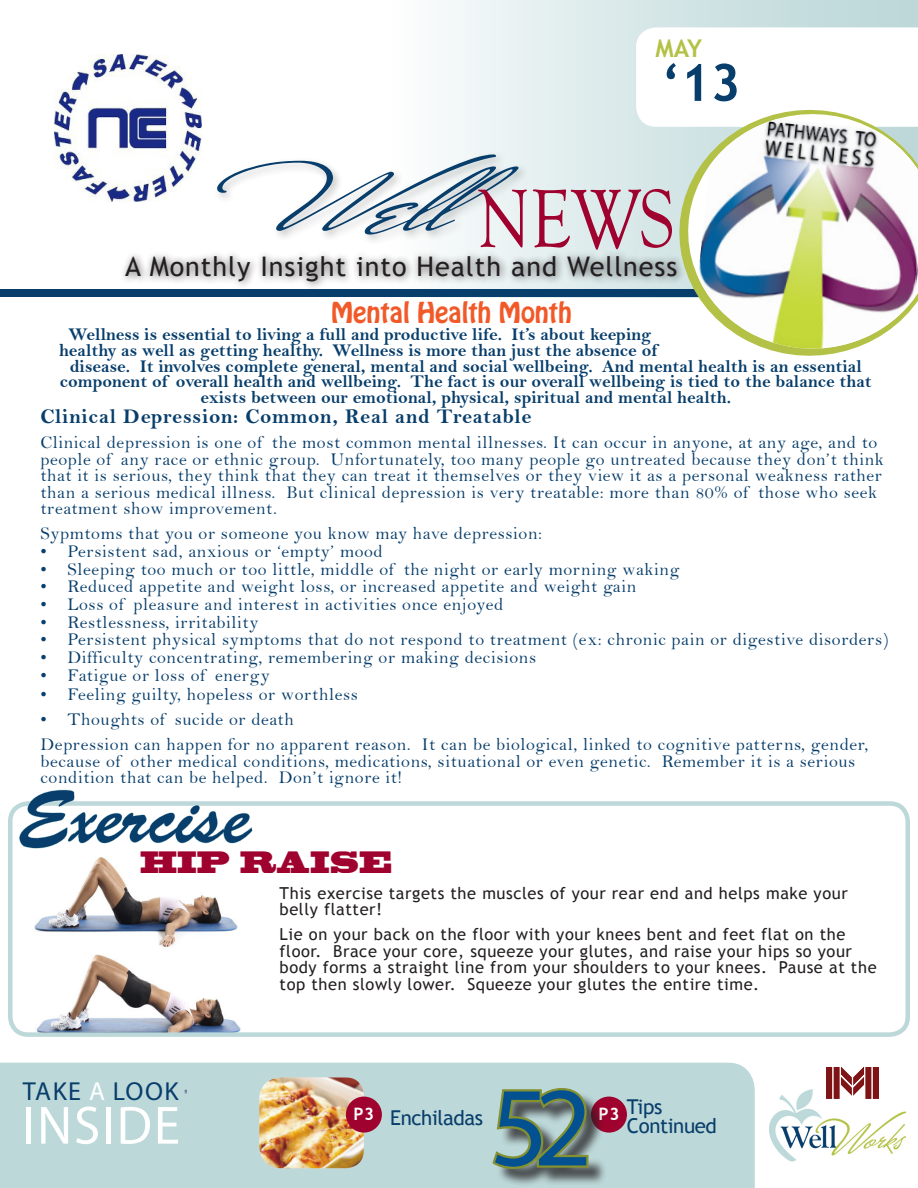
<style>
.page{position:relative;width:918px;height:1188px;background:#fff}
.page>*{position:absolute;margin:0;border:0;box-sizing:border-box;transform-origin:0 0}
.Italic-9pt{font:113.85px "Myriad Pro";color:#035191}
.t1{font:75px "Brush Script Std";color:#083e6b}
.t2{font:54.15px "Myriad Pro";letter-spacing:.035em;color:#fff}
.t3{font:700 51.45px "Trebuchet MS";color:#083e6b}
.t4{font:28.8px "Blackoak Std";letter-spacing:.035em;color:#9f022f;scale:.62 1}
.t5{font:27px "Trebuchet MS";letter-spacing:.035em;color:#231f20}
.t6{font:26.1px "Myriad Pro";letter-spacing:.055em;color:#083e6b}
.t7{font:25.5px "Hobo Std";color:#f15929}
.t8{font:700 24.45px "Trebuchet MS";color:#b3c246}
.Italic-9pt-2{font:21px "Bell MT Bold";letter-spacing:.035em;color:#083e6b}
.t9{font:20.4px/19.5px "Trebuchet MS";letter-spacing:-.02em;color:#083e6b}
.Italic-9pt-3{font:18px/16.5px "Bell";letter-spacing:.035em;color:#083e6b}
.t10{font:18px "Bell MT Bold";color:#083e6b}
.t11{font:700 17.25px "Trebuchet MS";color:#fff}
.Italic-9pt-4{font:16.5px/16.5px "Trebuchet MS";letter-spacing:.035em;color:#231f20}
.s1{color:#fff}
</style>
<div class="page">
<img style="left:770px;top:1089px;width:136px;height:73px">
<div style="left:392px;top:0;width:526px;height:298px;background:linear-gradient(to right,#f9fbfb,#b8d5d6)"></div>
<svg style="left:636px;top:27px;width:282px;height:100px"></svg>
<div style="left:120px;top:250px;width:566px;height:40px;background:#231f20;opacity:.75"></div>
<div style="left:0;top:289px;width:918px;height:8px;background:#083e6b"></div>
<svg style="left:661px;top:93px;width:257px;height:205px"></svg>
<svg style="left:671px;top:98px;width:247px;height:200px"></svg>
<img style="left:698px;top:119px;width:220px;height:237px">
<div style="left:0;top:1063px;width:755px;height:125px;background:#bdd8d9"></div>
<img style="left:259px;top:1077px;width:105px;height:91px">
<img style="left:826px;top:1067px;width:53px;height:32px">
<div style="left:214px;top:151px;width:316px;height:95px;background:#231f20;opacity:.28"></div>
<svg style="left:217px;top:154px;width:455px;height:96px"></svg>
<div style="left:346px;top:1097px;width:36px;height:36px;background:#9f022f;border-radius:50%"></div>
<div style="left:591px;top:1097px;width:36px;height:36px;background:#9f022f;border-radius:50%"></div>
<img style="left:34px;top:857px;width:207px;height:175px">
<div style="left:8px;top:801px;width:902px;height:236px;border:4px solid #bdd8d9;border-radius:18px"></div>
<svg style="left:19px;top:789px;width:234px;height:60px"></svg>
<div style="left:495px;top:1091px;width:112px;height:97px;background:#231f20;opacity:.75"></div>
<svg style="left:490px;top:1086px;width:101px;height:85px;background:#8c9d7e"></svg>
<img style="left:54px;top:54px;width:148px;height:148px">
<p class="t8" style="left:656px;top:33px;width:48px">MAY</p>
<p class="t3" style="left:661px;top:50px;width:81px">‘13</p>
<p class="t5" style="left:125px;top:250px;width:554px">A Monthly Insight into Health and Wellness</p>
<p class="t7" style="left:331px;top:295px;width:243px">Mental Health Month</p>
<p class="t10" style="left:69px;top:324px;width:584px">Wellness is essential to living a full and productive life. It’s about keeping</p>
<p class="t10" style="left:59px;top:339px;width:600px">healthy as well as getting healthy. Wellness is more than just the absence of</p>
<p class="t10" style="left:70px;top:355px;width:794px">disease. It involves complete general, mental and social wellbeing. And mental health is an essential</p>
<p class="t10" style="left:60px;top:371px;width:814px">component of overall health and wellbeing. The fact is our overall wellbeing is tied to the balance that</p>
<p class="t10" style="left:200px;top:387px;width:532px">exists between our emotional, physical, spiritual and mental health.</p>
<p class="Italic-9pt-2" style="left:40px;top:404px;width:492px">Clinical Depression: Common, Real and Treatable</p>
<p class="Italic-9pt-3" style="left:40px;top:434px;width:845px">Clinical depression is one of the most common mental illnesses. It can occur in anyone, at any age, and to people of any race or ethnic group. Unfortunately, too many people go untreated because they don’t think that it is serious, they think that they can treat it themselves or they view it as a personal weakness rather than a serious medical illness. But clinical depression is very treatable: more than 80% of those who seek treatment show improvement.</p>
<p class="Italic-9pt-3" style="left:40px;top:525px;width:503px">Sypmtoms that you or someone you know may have depression:</p>
<p class="Italic-9pt-3" style="left:40px;top:543px;width:344px">• Persistent sad, anxious or ‘empty’ mood</p>
<p class="Italic-9pt-3" style="left:40px;top:561px;width:640px">• Sleeping too much or too little, middle of the night or early morning waking</p>
<p class="Italic-9pt-3" style="left:40px;top:578px;width:597px">• Reduced appetite and weight loss, or increased appetite and weight gain</p>
<p class="Italic-9pt-3" style="left:40px;top:596px;width:464px">• Loss of pleasure and interest in activities once enjoyed</p>
<p class="Italic-9pt-3" style="left:40px;top:614px;width:219px">• Restlessness, irritability</p>
<p class="Italic-9pt-3" style="left:40px;top:631px;width:849px">• Persistent physical symptoms that do not respond to treatment (ex: chronic pain or digestive disorders)</p>
<p class="Italic-9pt-3" style="left:40px;top:649px;width:497px">• Difficulty concentrating, remembering or making decisions</p>
<p class="Italic-9pt-3" style="left:40px;top:667px;width:231px">• Fatigue or loss of energy</p>
<p class="Italic-9pt-3" style="left:40px;top:686px;width:319px">• Feeling guilty, hopeless or worthless</p>
<p class="Italic-9pt-3" style="left:40px;top:711px;width:255px">• Thoughts of sucide or death</p>
<p class="Italic-9pt-3" style="left:40px;top:736px;width:829px">Depression can happen for no apparent reason. It can be biological, linked to cognitive patterns, gender, because of other medical conditions, medications, situational or even genetic. Remember it is a serious condition that can be helped. Don’t ignore it!</p>
<p class="t1" style="left:18px;top:776px;width:235px">Exercise</p>
<p class="t4" style="left:140px;top:843px;width:406px">HIP RAISE</p>
<p class="Italic-9pt-4" style="left:280px;top:885px;width:570px">This exercise targets the muscles of your rear end and helps make your belly flatter!</p>
<p class="Italic-9pt-4" style="left:280px;top:927px;width:599px">Lie on your back on the floor with your knees bent and feet flat on the floor. Brace your core, squeeze your glutes, and raise your hips so your body forms a straight line from your shoulders to your knees. Pause at the top then slowly lower. Squeeze your glutes the entire time.</p>
<p class="t6" style="left:23px;top:1075px;width:157px">TAKE <span class="s1">A</span> LOOK</p>
<p class="t2" style="left:23px;top:1092px;width:159px">INSIDE</p>
<p class="t11" style="left:354px;top:1103px;width:22px">P3</p>
<p class="t11" style="left:599px;top:1103px;width:22px">P3</p>
<p class="Italic-9pt" style="left:490px;top:1057px;width:103px">52</p>
<p class="t9" style="left:390px;top:1108px;width:94px">Enchiladas</p>
<p class="t9" style="left:627px;top:1097px;width:91px">Tips<br>Continued</p>
</div>
